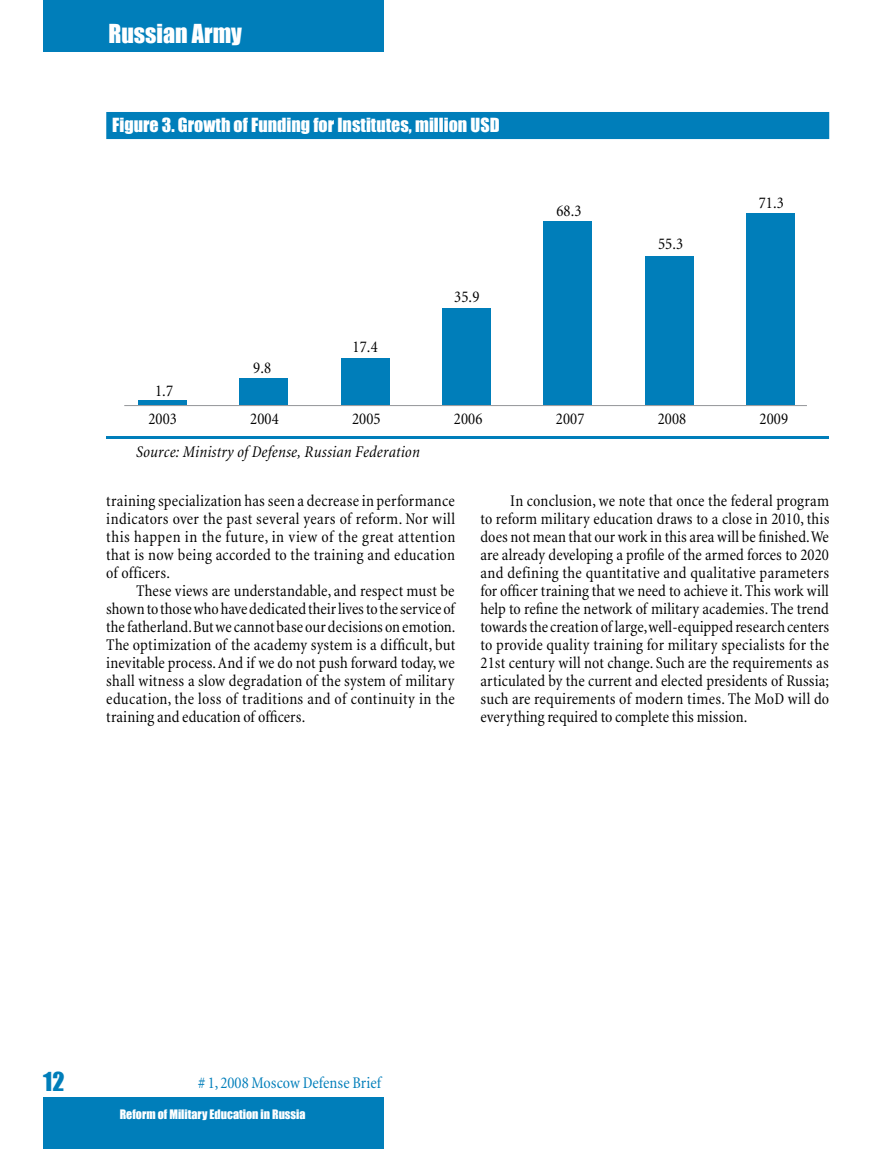
<style>
.page{position:relative;width:893px;height:1149px;background:#fff}
.page>*{position:absolute;margin:0;border:0;box-sizing:border-box;transform-origin:0 0}
.t1{font:24px "Impact";color:#fff}
.t2{font:24px "Impact";color:#007eba}
.t3{font:18px "Impact";color:#fff}
.t4{font:condensed 16.5px/18px "Minion";letter-spacing:.01em;color:#000;text-align:justify}
.t5{font:condensed 16.5px "Minion";letter-spacing:.005em;color:#010101}
.t6{font:italic condensed 16.5px "Minion";letter-spacing:.01em;color:#010101}
.t7{font:condensed 16.5px "Minion";color:#007eba}
.t8{font:12px "Impact";color:#fff}
</style>
<div class="page">
<div style="left:43px;top:0;width:340px;height:51px;background:#007eba"></div>
<div style="left:43px;top:1097px;width:340px;height:51px;background:#007eba"></div>
<div style="left:107px;top:113px;width:721px;height:25px;background:#007eba"></div>
<div style="left:106px;top:112px;width:723px;height:27px;border:2px solid #007eba"></div>
<hr style="left:124px;top:405px;width:683px;height:1px;background:#939598">
<hr style="left:106px;top:435px;width:723px;height:3px;background:#007eba">
<div style="left:746px;top:213px;width:49px;height:192px;background:#007eba"></div>
<div style="left:645px;top:256px;width:49px;height:149px;background:#007eba"></div>
<div style="left:543px;top:221px;width:49px;height:184px;background:#007eba"></div>
<div style="left:442px;top:308px;width:49px;height:97px;background:#007eba"></div>
<div style="left:341px;top:358px;width:49px;height:47px;background:#007eba"></div>
<div style="left:239px;top:378px;width:49px;height:27px;background:#007eba"></div>
<div style="left:138px;top:400px;width:49px;height:5px;background:#007eba"></div>
<h1 class="t1" style="left:108px;top:15px;width:135px">Russian Army</h1>
<p class="t3" style="left:112px;top:111px;width:389px">Figure 3. Growth of Funding for Institutes, million USD</p>
<p class="t5" style="left:155px;top:382px;width:19px">1.7</p>
<p class="t5" style="left:148px;top:409px;width:30px">2003</p>
<p class="t5" style="left:253px;top:359px;width:19px">9.8</p>
<p class="t5" style="left:250px;top:409px;width:30px">2004</p>
<p class="t5" style="left:353px;top:338px;width:27px">17.4</p>
<p class="t5" style="left:352px;top:409px;width:30px">2005</p>
<p class="t6" style="left:136px;top:443px;width:285px">Source: Ministry of Defense, Russian Federation</p>
<p class="t5" style="left:454px;top:288px;width:27px">35.9</p>
<p class="t5" style="left:454px;top:409px;width:30px">2006</p>
<p class="t5" style="left:556px;top:202px;width:27px">68.3</p>
<p class="t5" style="left:556px;top:409px;width:30px">2007</p>
<p class="t5" style="left:658px;top:235px;width:27px">55.3</p>
<p class="t5" style="left:658px;top:409px;width:30px">2008</p>
<p class="t5" style="left:759px;top:194px;width:27px">71.3</p>
<p class="t5" style="left:760px;top:409px;width:30px">2009</p>
<p class="t4" style="left:106px;top:492px;width:351px">training specialization has seen a decrease in performance indicators over the past several years of reform. Nor will this happen in the future, in view of the great attention that is now being accorded to the training and education of officers.</p>
<p class="t4" style="left:106px;top:582px;width:351px;text-indent:30px">These views are understandable, and respect must be shown to those who have dedicated their lives to the service of the fatherland. But we cannot base our decisions on emotion.<br>The optimization of the academy system is a difficult, but inevitable process. And if we do not push forward today, we shall witness a slow degradation of the system of military education, the loss of traditions and of continuity in the training and education of officers.</p>
<p class="t4" style="left:480px;top:492px;width:351px;text-indent:30px">In conclusion, we note that once the federal program to reform military education draws to a close in 2010, this does not mean that our work in this area will be finished. We are already developing a profile of the armed forces to 2020 and defining the quantitative and qualitative parameters for officer training that we need to achieve it. This work will help to refine the network of military academies. The trend towards the creation of large, well-equipped research centers to provide quality training for military specialists for the 21st century will not change. Such are the requirements as articulated by the current and elected presidents of Russia; such are requirements of modern times. The MoD will do everything required to complete this mission.</p>
<h1 class="t2" style="left:43px;top:1062px;width:23px">12</h1>
<p class="t7" style="left:198px;top:1073px;width:185px"># 1, 2008 Moscow Defense Brief</p>
<p class="t8" style="left:120px;top:1104px;width:187px">Reform of Military Education in Russia</p>
</div>
